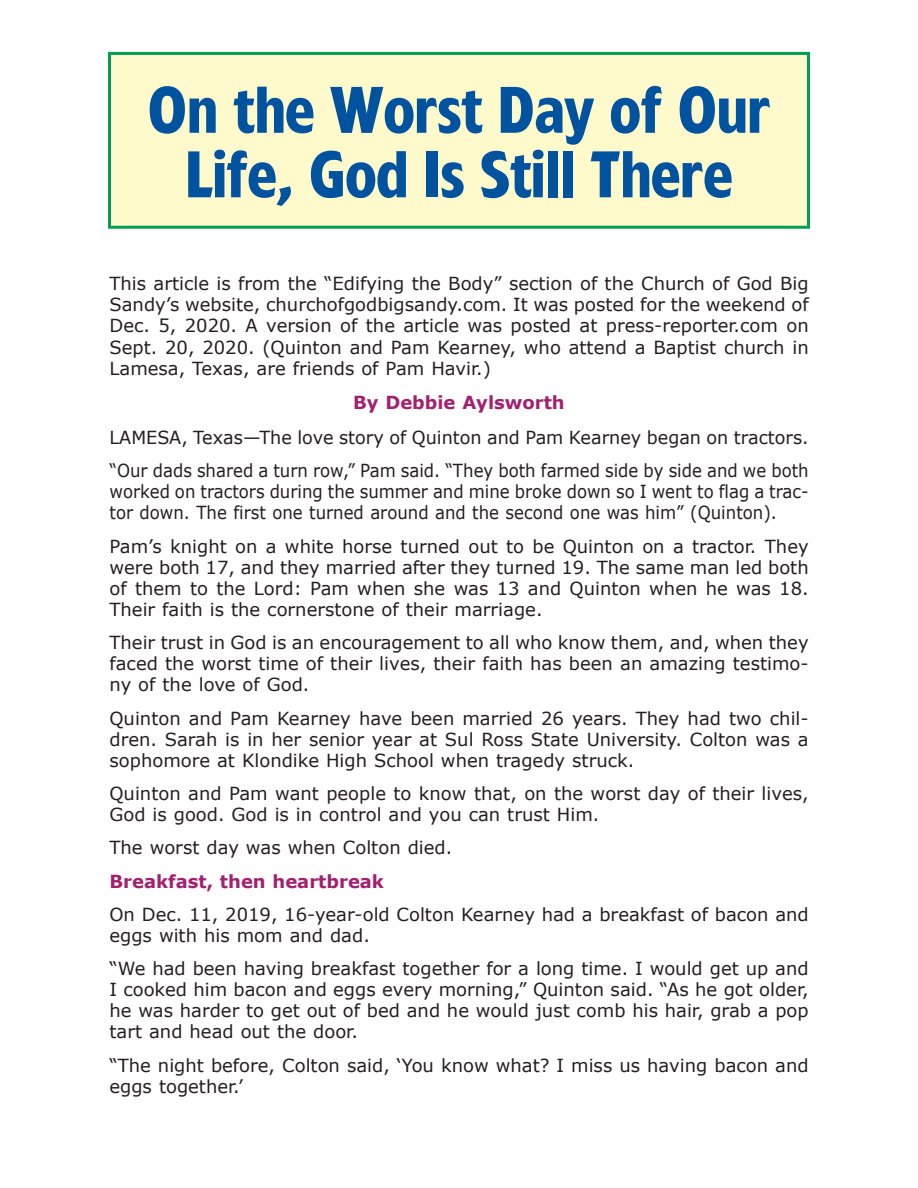
<style>
.page{position:relative;width:918px;height:1188px;background:#fff}
.page>*{position:absolute;margin:0;border:0;box-sizing:border-box;transform-origin:0 0}
.t1{font:700 61.5px/64.5px "Forever";color:#0153a0;text-align:center;scale:.92 1}
.t2{font:18px/21.1px "Verdana";color:#231f20;text-align:justify}
.t3{font:18px/21.1px "Verdana";color:#231f20;scale:.92 1}
.t4{font:700 18px "Verdana";color:#a1216f}
</style>
<div class="page">
<div style="left:110px;top:53px;width:698px;height:174px;background:#fffacb"></div>
<div style="left:108px;top:52px;width:702px;height:177px;border:3px solid #009e57"></div>
<h1 class="t1" style="left:147px;top:85px;width:679px">On the Worst Day of Our<br>Life, God Is Still There</h1>
<p class="t2" style="left:110px;top:272px;width:701px">This article is from the “Edifying the Body” section of the Church of God Big Sandy’s website, churchofgodbigsandy.com. It was posted for the weekend of Dec. 5, 2020. A version of the article was posted at press-reporter.com on Sept. 20, 2020. (Quinton and Pam Kearney, who attend a Baptist church in Lamesa, Texas, are friends of Pam Havir.)</p>
<p class="t4" style="left:353px;top:391px;width:213px">By Debbie Aylsworth</p>
<p class="t2" style="left:110px;top:420px;width:701px;line-height:33.2px">LAMESA, Texas—The love story of Quinton and Pam Kearney began on tractors. “Our dads shared a turn row,” Pam said. “They both farmed side by side and we both</p>
<p class="t3" style="left:110px;top:481px;width:762px">worked on tractors during the summer and mine broke down so I went to flag a trac&shy;tor down. The first one turned around and the second one was him” (Quinton).</p>
<p class="t2" style="left:110px;top:535px;width:701px">Pam’s knight on a white horse turned out to be Quinton on a tractor. They were both 17, and they married after they turned 19. The same man led both of them to the Lord: Pam when she was 13 and Quinton when he was 18.<br>Their faith is the cornerstone of their marriage.</p>
<p class="t2" style="left:110px;top:631px;width:701px">Their trust in God is an encouragement to all who know them, and, when they faced the worst time of their lives, their faith has been an amazing testimo&shy;ny of the love of God.</p>
<p class="t2" style="left:109px;top:707px;width:701px">Quinton and Pam Kearney have been married 26 years. They had two chil&shy;dren. Sarah is in her senior year at Sul Ross State University. Colton was a sophomore at Klondike High School when tragedy struck.</p>
<p class="t2" style="left:109px;top:782px;width:701px">Quinton and Pam want people to know that, on the worst day of their lives,<br>God is good. God is in control and you can trust Him.</p>
<p class="t2" style="left:109px;top:837px;width:344px">The worst day was when Colton died.</p>
<p class="t4" style="left:109px;top:869px;width:276px">Breakfast, then heartbreak</p>
<p class="t2" style="left:109px;top:903px;width:701px">On Dec. 11, 2019, 16-year-old Colton Kearney had a breakfast of bacon and eggs with his mom and dad.</p>
<p class="t2" style="left:109px;top:957px;width:701px">“We had been having breakfast together for a long time. I would get up and I cooked him bacon and eggs every morning,” Quinton said. “As he got older, he was harder to get out of bed and he would just comb his hair, grab a pop tart and head out the door.</p>
<p class="t2" style="left:109px;top:1054px;width:701px">“The night before, Colton said, ‘You know what? I miss us having bacon and eggs together.’</p>
</div>
